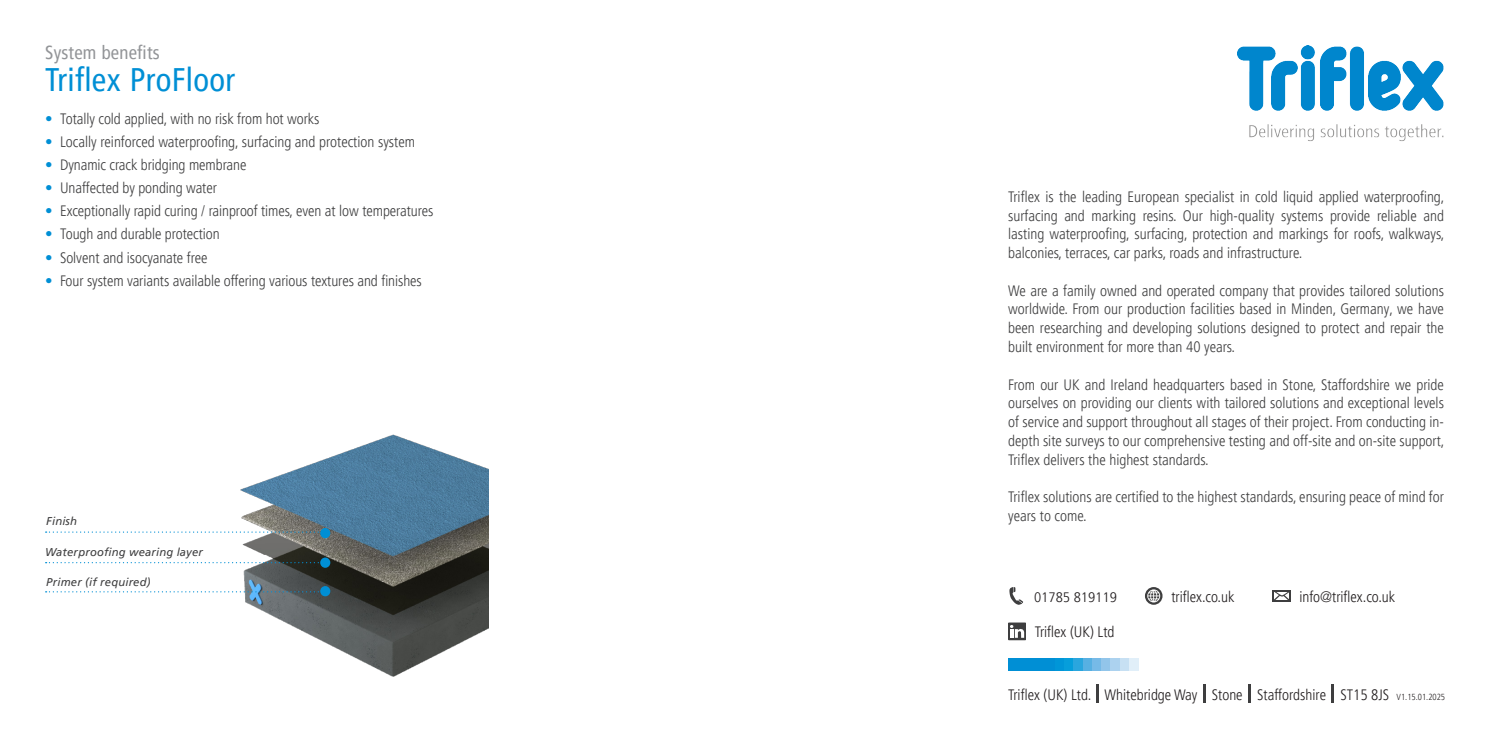
<style>
.page{position:relative;width:1489px;height:745px;background:#fff}
.page>*{position:absolute;margin:0;border:0;box-sizing:border-box;transform-origin:0 0}
.Regelwerke_Subhead{font:condensed 32.5px "Frutiger LT Pro";letter-spacing:.01em;color:#008fd5}
.Regelwerke_Subhead-2{font:condensed 18.75px "Frutiger LT Pro";letter-spacing:.01em;color:#939598}
.t1{font:300 condensed 15px/18.8px "Frutiger LT Pro";color:#3e3e3f;text-align:justify}
.t2{font:300 condensed 15px "Frutiger LT Pro";color:#231f20}
.t3{font:300 condensed 13.62px "Frutiger LT Pro";color:#231f20;scale:1.1 1}
._02_Copy_9_5_12_35_90K{font:italic 11.25px "Frutiger LT Pro";letter-spacing:.015em;color:#3e3e3f}
.s1{color:#008fd5}
.s2{font-size:8.75px}
</style>
<div class="page">
<img style="left:1237px;top:45px;width:206px;height:96px">
<svg style="left:1008px;top:622px;width:17px;height:17px"></svg>
<svg style="left:1145px;top:587px;width:17px;height:17px"></svg>
<svg style="left:1272px;top:590px;width:18px;height:11px"></svg>
<svg style="left:1009px;top:587px;width:14px;height:17px"></svg>
<div style="left:1008px;top:657px;width:125px;height:13px;background:#008fd5"></div>
<div style="left:1055px;top:657px;width:9px;height:13px;background:#0096d8"></div>
<div style="left:1064px;top:657px;width:9px;height:13px;background:#069edb"></div>
<div style="left:1073px;top:657px;width:9px;height:13px;background:#2aa6de"></div>
<div style="left:1082px;top:657px;width:10px;height:13px;background:#57b0e2"></div>
<div style="left:1092px;top:657px;width:9px;height:13px;background:#76bae7"></div>
<div style="left:1101px;top:657px;width:9px;height:13px;background:#92c5ea"></div>
<div style="left:1110px;top:657px;width:9px;height:13px;background:#acd2ef"></div>
<div style="left:1119px;top:657px;width:10px;height:13px;background:#c7e0f3"></div>
<div style="left:1129px;top:657px;width:9px;height:13px;background:#e1eff9"></div>
<hr style="left:1096px;top:684px;width:3px;height:18px;background:#3e3e3f">
<hr style="left:1202px;top:684px;width:3px;height:18px;background:#3e3e3f">
<svg style="left:1248px;top:684px;width:2px;height:18px"></svg>
<svg style="left:1331px;top:684px;width:2px;height:18px"></svg>
<img style="left:235px;top:434px;width:253px;height:243px">
<svg style="left:46px;top:561px;width:274px;height:2px"></svg>
<svg style="left:46px;top:591px;width:274px;height:1px"></svg>
<svg style="left:46px;top:531px;width:274px;height:1px"></svg>
<div style="left:320px;top:527px;width:10px;height:11px;background:#008fd5;border-radius:50%"></div>
<div style="left:320px;top:557px;width:10px;height:10px;background:#008fd5;border-radius:50%"></div>
<div style="left:320px;top:585px;width:10px;height:11px;background:#008fd5;border-radius:50%"></div>
<p class="Regelwerke_Subhead-2" style="left:45px;top:41px;width:116px">System benefits</p>
<p class="Regelwerke_Subhead" style="left:45px;top:61px;width:191px">Triflex ProFloor</p>
<p class="t1" style="left:45px;top:110px;width:276px"><span class="s1">•</span> Totally cold applied, with no risk from hot works</p>
<p class="t1" style="left:45px;top:133px;width:371px"><span class="s1">•</span> Locally reinforced waterproofing, surfacing and protection system</p>
<p class="t1" style="left:45px;top:156px;width:203px"><span class="s1">•</span> Dynamic crack bridging membrane</p>
<p class="t1" style="left:45px;top:179px;width:173px"><span class="s1">•</span> Unaffected by ponding water</p>
<p class="t1" style="left:45px;top:202px;width:390px"><span class="s1">•</span> Exceptionally rapid curing / rainproof times, even at low temperatures</p>
<p class="t1" style="left:45px;top:225px;width:176px"><span class="s1">•</span> Tough and durable protection</p>
<p class="t1" style="left:45px;top:248px;width:164px"><span class="s1">•</span> Solvent and isocyanate free</p>
<p class="t1" style="left:45px;top:271px;width:378px"><span class="s1">•</span> Four system variants available offering various textures and finishes</p>
<p class="_02_Copy_9_5_12_35_90K" style="left:46px;top:514px;width:32px">Finish</p>
<p class="_02_Copy_9_5_12_35_90K" style="left:45px;top:545px;width:159px">Waterproofing wearing layer</p>
<p class="_02_Copy_9_5_12_35_90K" style="left:46px;top:574px;width:106px">Primer (if required)</p>
<p class="t1" style="left:1008px;top:187px;width:438px">Triflex is the leading European specialist in cold liquid applied waterproofing, surfacing and marking resins. Our high-quality systems provide reliable and lasting waterproofing, surfacing, protection and markings for roofs, walkways, balconies, terraces, car parks, roads and infrastructure.</p>
<p class="t1" style="left:1008px;top:281px;width:437px">We are a family owned and operated company that provides tailored solutions worldwide. From our production facilities based in Minden, Germany, we have been researching and developing solutions designed to protect and repair the built environment for more than 40 years.</p>
<p class="t1" style="left:1008px;top:375px;width:438px">From our UK and Ireland headquarters based in Stone, Staffordshire we pride ourselves on providing our clients with tailored solutions and exceptional levels of service and support throughout all stages of their project. From conducting in&shy;depth site surveys to our comprehensive testing and off-site and on-site support, Triflex delivers the highest standards.</p>
<p class="t1" style="left:1008px;top:487px;width:437px">Triflex solutions are certified to the highest standards, ensuring peace of mind for years to come.</p>
<p class="t3" style="left:1034px;top:588px;width:77px">01785 819119</p>
<p class="t2" style="left:1171px;top:587px;width:65px">triflex.co.uk</p>
<p class="t2" style="left:1299px;top:587px;width:97px">info@triflex.co.uk</p>
<p class="t2" style="left:1034px;top:622px;width:81px">Triflex (UK) Ltd</p>
<p class="t2" style="left:1008px;top:686px;width:438px">Triflex (UK) Ltd. Whitebridge Way Stone Staffordshire ST15 8JS <span class="s2">V1.15.01.2025</span></p>
</div>
